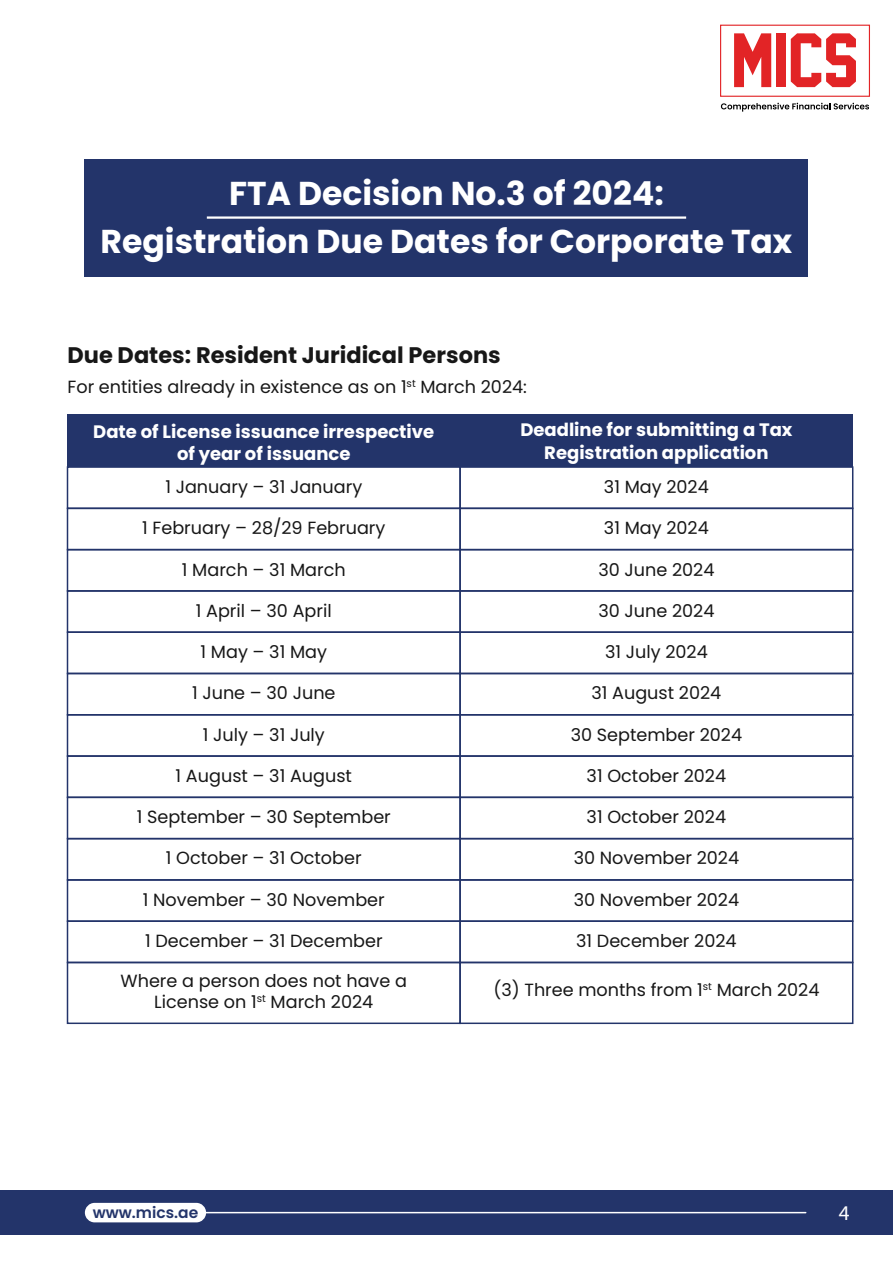
<style>
.page{position:relative;width:893px;height:1263px;background:#fff}
.page>*{position:absolute;margin:0;border:0;box-sizing:border-box;transform-origin:0 0}
.t1{font:700 33px/47.8px "Poppins";color:#fff;text-align:center}
.t2{font:700 22.5px "Poppins";color:#171717}
.t3{font:21px "Myriad Pro";color:#fff}
.t4{font:700 18px/22.5px "Poppins";color:#fff;text-align:center}
.t5{font:17.7px/21.1px "Poppins";color:#171717;text-align:center}
.t6{font:600 15.45px "Poppins";color:#23346a}
</style>
<div class="page">
<div style="left:0;top:1190px;width:893px;height:45px;background:#23346a"></div>
<div style="left:85px;top:160px;width:723px;height:117px;background:#23346a"></div>
<div style="left:68px;top:415px;width:392px;height:52px;background:#23346a"></div>
<div style="left:460px;top:415px;width:393px;height:52px;background:#23346a"></div>
<div style="left:67px;top:466px;width:394px;height:43px;border:2px solid #23346a"></div>
<div style="left:459px;top:466px;width:394px;height:43px;border:2px solid #23346a"></div>
<div style="left:67px;top:508px;width:394px;height:42px;border:2px solid #23346a"></div>
<div style="left:459px;top:508px;width:394px;height:42px;border:2px solid #23346a"></div>
<div style="left:67px;top:549px;width:394px;height:43px;border:2px solid #23346a"></div>
<div style="left:459px;top:549px;width:394px;height:43px;border:2px solid #23346a"></div>
<div style="left:67px;top:590px;width:394px;height:43px;border:2px solid #23346a"></div>
<div style="left:459px;top:590px;width:394px;height:43px;border:2px solid #23346a"></div>
<div style="left:67px;top:631px;width:394px;height:43px;border:2px solid #23346a"></div>
<div style="left:459px;top:631px;width:394px;height:43px;border:2px solid #23346a"></div>
<div style="left:67px;top:673px;width:394px;height:42px;border:2px solid #23346a"></div>
<div style="left:459px;top:673px;width:394px;height:42px;border:2px solid #23346a"></div>
<div style="left:67px;top:714px;width:394px;height:43px;border:2px solid #23346a"></div>
<div style="left:459px;top:714px;width:394px;height:43px;border:2px solid #23346a"></div>
<div style="left:67px;top:755px;width:394px;height:43px;border:2px solid #23346a"></div>
<div style="left:459px;top:755px;width:394px;height:43px;border:2px solid #23346a"></div>
<div style="left:67px;top:796px;width:394px;height:43px;border:2px solid #23346a"></div>
<div style="left:459px;top:796px;width:394px;height:43px;border:2px solid #23346a"></div>
<div style="left:67px;top:838px;width:394px;height:43px;border:2px solid #23346a"></div>
<div style="left:459px;top:838px;width:394px;height:43px;border:2px solid #23346a"></div>
<div style="left:67px;top:879px;width:394px;height:43px;border:2px solid #23346a"></div>
<div style="left:459px;top:879px;width:394px;height:43px;border:2px solid #23346a"></div>
<div style="left:67px;top:920px;width:394px;height:43px;border:2px solid #23346a"></div>
<div style="left:459px;top:920px;width:394px;height:43px;border:2px solid #23346a"></div>
<div style="left:67px;top:962px;width:394px;height:62px;border:2px solid #23346a"></div>
<div style="left:459px;top:962px;width:394px;height:62px;border:2px solid #23346a"></div>
<div style="left:85px;top:1203px;width:121px;height:19px;background:#fff;border-radius:10px"></div>
<hr style="left:201px;top:1212px;width:605px;height:1px;background:#fff">
<hr style="left:207px;top:216px;width:479px;height:3px;background:#fff">
<div style="left:720px;top:25px;width:150px;height:72px;border:1px solid #e22426"></div>
<svg style="left:734px;top:33px;width:37px;height:54px"></svg>
<div style="left:776px;top:33px;width:10px;height:54px;background:#e22426"></div>
<svg style="left:791px;top:33px;width:65px;height:54px"></svg>
<svg style="left:721px;top:103px;width:148px;height:9px"></svg>
<h1 class="t1" style="left:101px;top:170px;width:693px">FTA Decision No.3 of 2024:<br>Registration Due Dates for Corporate Tax</h1>
<p class="t2" style="left:68px;top:342px;width:435px">Due Dates: Resident Juridical Persons</p>
<p class="t5" style="left:68px;top:376px;width:461px">For entities already in existence as on 1<sup>st</sup> March 2024:</p>
<p class="t4" style="left:93px;top:420px;width:342px">Date of License issuance irrespective of year of issuance</p>
<p class="t5" style="left:165px;top:476px;width:198px">1 January – 31 January</p>
<p class="t5" style="left:142px;top:518px;width:245px">1 February – 28/29 February</p>
<p class="t5" style="left:182px;top:559px;width:165px">1 March – 31 March</p>
<p class="t5" style="left:196px;top:600px;width:137px">1 April – 30 April</p>
<p class="t5" style="left:201px;top:641px;width:128px">1 May – 31 May</p>
<p class="t5" style="left:192px;top:683px;width:145px">1 June – 30 June</p>
<p class="t5" style="left:203px;top:724px;width:124px">1 July – 31 July</p>
<p class="t5" style="left:176px;top:765px;width:178px">1 August – 31 August</p>
<p class="t5" style="left:137px;top:806px;width:256px">1 September – 30 September</p>
<p class="t5" style="left:166px;top:848px;width:197px">1 October – 31 October</p>
<p class="t5" style="left:143px;top:889px;width:243px">1 November – 30 November</p>
<p class="t5" style="left:145px;top:930px;width:239px">1 December – 31 December</p>
<p class="t5" style="left:493px;top:979px;width:328px">(3) Three months from 1<sup>st</sup> March 2024</p>
<p class="t4" style="left:520px;top:419px;width:274px">Deadline for submitting a Tax<br>Registration application</p>
<p class="t5" style="left:604px;top:476px;width:106px">31 May 2024</p>
<p class="t5" style="left:604px;top:518px;width:106px">31 May 2024</p>
<p class="t5" style="left:598px;top:559px;width:118px">30 June 2024</p>
<p class="t5" style="left:598px;top:600px;width:118px">30 June 2024</p>
<p class="t5" style="left:605px;top:641px;width:104px">31 July 2024</p>
<p class="t5" style="left:591px;top:683px;width:131px">31 August 2024</p>
<p class="t5" style="left:571px;top:724px;width:173px">30 September 2024</p>
<p class="t5" style="left:587px;top:765px;width:141px">31 October 2024</p>
<p class="t5" style="left:587px;top:806px;width:141px">31 October 2024</p>
<p class="t5" style="left:574px;top:848px;width:167px">30 November 2024</p>
<p class="t5" style="left:574px;top:889px;width:167px">30 November 2024</p>
<p class="t5" style="left:576px;top:930px;width:162px">31 December 2024</p>
<p class="t5" style="left:121px;top:970px;width:288px">Where a person does not have a<br>License on 1<sup>st</sup> March 2024</p>
<p class="t6" style="left:93px;top:1203px;width:107px">www.mics.ae</p>
<p class="t3" style="left:839px;top:1199px;width:12px">4</p>
</div>
